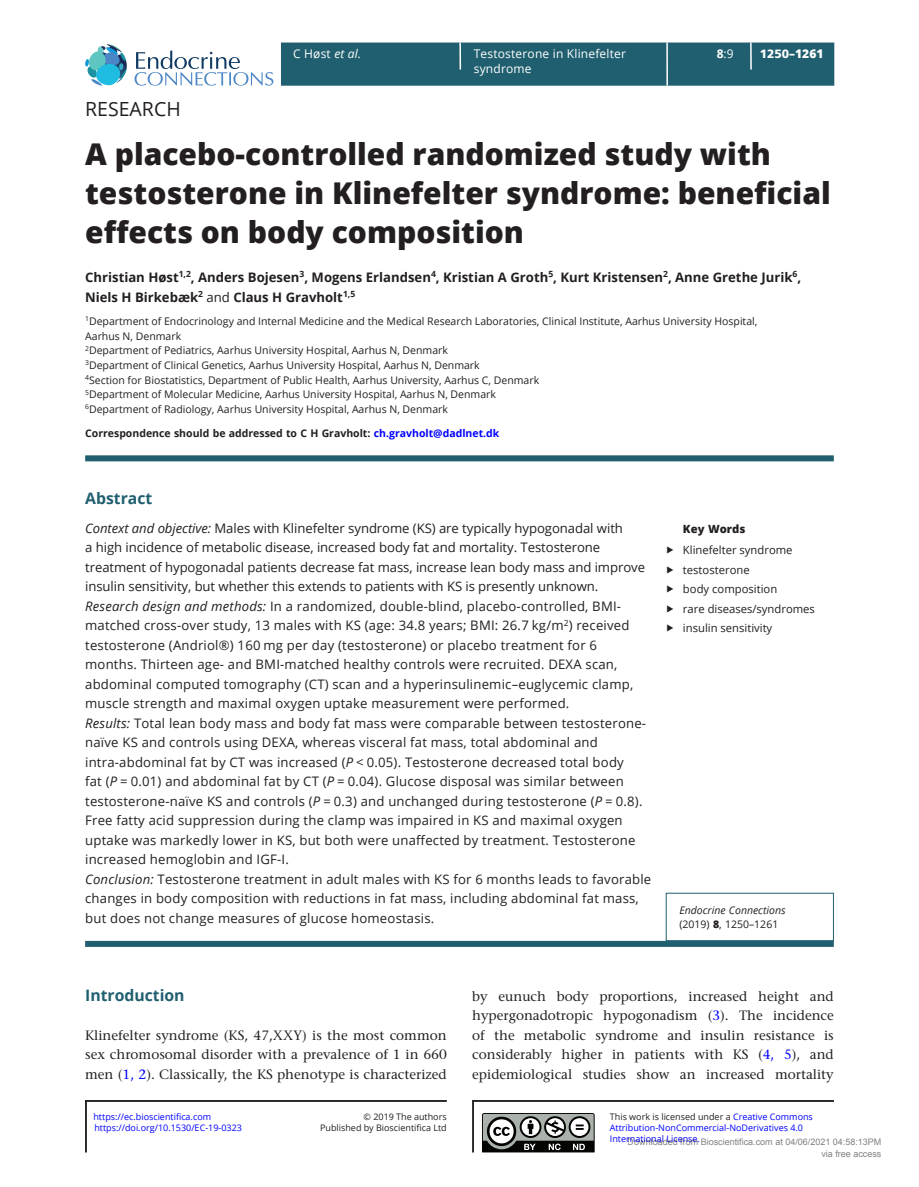
<style>
.page{position:relative;width:919px;height:1187px;background:#fff}
.page>*{position:absolute;margin:0;border:0;box-sizing:border-box;transform-origin:0 0}
.CT{font:800 30px/39px "Open Sans";color:#231f20}
.AT{font:19.5px "Open Sans";color:#231f20}
.H1_Rule_N{font:700 15.75px "Open Sans";color:#205f6f}
.ABS_H{font:700 15.75px "Open Sans";color:#205f6f}
.TXT{font:500 13.5px/19.5px "Stone Serif Std";color:#231f20;text-align:justify}
.ABS_TXT{font:13.2px/19.5px "Open Sans";letter-spacing:.015em;color:#231f20}
.ABS_TXT-2{font:13.2px/19.5px "Open Sans";letter-spacing:-.005em;color:#231f20}
.ABS_TXT_L{font:13.2px/19.5px "Open Sans";letter-spacing:.015em;color:#231f20}
.AU{font:700 13.2px/19.5px "Open Sans";color:#231f20}
.t1{font:12px "Open Sans";letter-spacing:.015em;color:#fff}
.t2{font:800 12px "Open Sans";color:#fff}
.t3{font:11.25px "Open Sans";color:#231f20}
.Keywords_Head{font:800 11.25px "Open Sans";color:#231f20}
.Address{font:10.5px/14.7px "Open Sans";color:#231f20}
.Corres{font:700 10.5px "Open Sans";color:#231f20}
.Corres-2{font:italic 10.5px "Open Sans";color:#231f20}
.Corres-3{font:10.5px "Open Sans";color:#231f20}
.t4{font:9px/11.2px "Open Sans";color:#00f}
.t5{font:9px/12px "Arial";color:rgb(0 0 0/.5);text-align:right}
.t6{font:9px/11.6px "Open Sans";color:#231f20;text-align:right}
.s1{font-style:italic}
.s2{font-weight:700}
.s3{font-family:"Frutiger LT Std";font-weight:900}
.s4{font-weight:400}
.s5{color:#00f}
.s6{font-weight:800}
.s7{color:#231f20}
</style>
<div class="page">
<div style="left:281px;top:43px;width:553px;height:43px;background:#205f6f;border:2px solid #205f6f"></div>
<svg style="left:750px;top:43px;width:1px;height:27px"></svg>
<hr style="left:666px;top:43px;width:2px;height:43px;background:#fff">
<hr style="left:459px;top:43px;width:2px;height:27px;background:#fff">
<svg style="left:134px;top:51px;width:139px;height:35px"></svg>
<svg style="left:85px;top:44px;width:42px;height:42px"></svg>
<div style="left:85px;top:455px;width:748px;height:6px;background:#205f6f"></div>
<div style="left:85px;top:940px;width:748px;height:6px;background:#205f6f"></div>
<div style="left:665px;top:892px;width:168px;height:48px;border:1px solid #205f6f"></div>
<svg style="left:482px;top:1113px;width:113px;height:40px"></svg>
<hr style="left:85px;top:1100px;width:361px;height:1px;background:#231f20">
<hr style="left:85px;top:1100px;width:2px;height:52px;background:#231f20">
<hr style="left:472px;top:1100px;width:361px;height:1px;background:#231f20">
<hr style="left:472px;top:1100px;width:2px;height:52px;background:#231f20">
<p class="t1" style="left:293px;top:46px;width:69px">C Høst <span class="s1">et al.</span></p>
<p class="t1" style="left:474px;top:46px;width:154px">Testosterone in Klinefelter</p>
<p class="t1" style="left:716px;top:46px;width:18px"><span class="s2">8</span>:9</p>
<p class="t2" style="left:759px;top:45px;width:65px"><span class="s3">1250</span>–1261</p>
<p class="t1" style="left:474px;top:61px;width:59px">syndrome</p>
<p class="AT" style="left:85px;top:96px;width:97px">RESEARCH</p>
<p class="CT" style="left:85px;top:133px;width:747px">A placebo-controlled randomized study with testosterone in Klinefelter syndrome: beneficial effects on body composition</p>
<p class="AU" style="left:85px;top:267px;width:717px">Christian Høst<sup>1,2</sup>, Anders Bojesen<sup>3</sup>, Mogens Erlandsen<sup>4</sup>, Kristian A Groth<sup>5</sup>, Kurt Kristensen<sup>2</sup>, Anne Grethe Jurik<sup>6</sup>,<br>Niels H Birkebæk<sup>2</sup> <span class="s4">and</span> Claus H Gravholt<sup>1,5</sup></p>
<p class="Address" style="left:85px;top:314px;width:673px"><sup>1</sup>Department of Endocrinology and Internal Medicine and the Medical Research Laboratories, Clinical Institute, Aarhus University Hospital,<br>Aarhus N, Denmark</p>
<p class="Address" style="left:85px;top:343px;width:364px"><sup>2</sup>Department of Pediatrics, Aarhus University Hospital, Aarhus N, Denmark</p>
<p class="Address" style="left:85px;top:357px;width:396px"><sup>3</sup>Department of Clinical Genetics, Aarhus University Hospital, Aarhus N, Denmark</p>
<p class="Address" style="left:85px;top:372px;width:455px"><sup>4</sup>Section for Biostatistics, Department of Public Health, Aarhus University, Aarhus C, Denmark</p>
<p class="Address" style="left:85px;top:387px;width:412px"><sup>5</sup>Department of Molecular Medicine, Aarhus University Hospital, Aarhus N, Denmark</p>
<p class="Address" style="left:85px;top:401px;width:364px"><sup>6</sup>Department of Radiology, Aarhus University Hospital, Aarhus N, Denmark</p>
<p class="Corres" style="left:85px;top:425px;width:416px">Correspondence should be addressed to C H Gravholt: <span class="s5">ch.gravholt@dadlnet.dk</span></p>
<p class="ABS_H" style="left:85px;top:487px;width:69px">Abstract</p>
<p class="ABS_TXT-2" style="left:85px;top:517px;width:561px"><span class="s1">Context and objective:</span> Males with Klinefelter syndrome (KS) are typically hypogonadal with<br>a high incidence of metabolic disease, increased body fat and mortality. Testosterone treatment of hypogonadal patients decrease fat mass, increase lean body mass and improve insulin sensitivity, but whether this extends to patients with KS is presently unknown.</p>
<p class="ABS_TXT" style="left:85px;top:595px;width:549px"><span class="s1">Research design and methods:</span> In a randomized, double-blind, placebo-controlled, BMI&shy;matched cross-over study, 13 males with KS (age: 34.8 years; BMI: 26.7 kg/m<sup>2</sup>) received testosterone (Andriol®) 160 mg per day (testosterone) or placebo treatment for 6 months. Thirteen age- and BMI-matched healthy controls were recruited. DEXA scan, abdominal computed tomography (CT) scan and a hyperinsulinemic–euglycemic clamp, muscle strength and maximal oxygen uptake measurement were performed.</p>
<p class="ABS_TXT" style="left:85px;top:712px;width:562px"><span class="s1">Results:</span> Total lean body mass and body fat mass were comparable between testosterone&shy;naïve KS and controls using DEXA, whereas visceral fat mass, total abdominal and intra-abdominal fat by CT was increased (<span class="s1">P</span> &lt; 0.05). Testosterone decreased total body<br>fat (<span class="s1">P</span> = 0.01) and abdominal fat by CT (<span class="s1">P</span> = 0.04). Glucose disposal was similar between testosterone-naïve KS and controls (<span class="s1">P</span> = 0.3) and unchanged during testosterone (<span class="s1">P</span> = 0.8).<br>Free fatty acid suppression during the clamp was impaired in KS and maximal oxygen uptake was markedly lower in KS, but both were unaffected by treatment. Testosterone increased hemoglobin and IGF-I.</p>
<p class="ABS_TXT_L" style="left:85px;top:868px;width:567px"><span class="s1">Conclusion:</span> Testosterone treatment in adult males with KS for 6 months leads to favorable changes in body composition with reductions in fat mass, including abdominal fat mass, but does not change measures of glucose homeostasis.</p>
<p class="Keywords_Head" style="left:683px;top:520px;width:64px">Key Words</p>
<p class="t3" style="left:683px;top:542px;width:111px">Klinefelter syndrome</p>
<p class="t3" style="left:683px;top:561px;width:68px">testosterone</p>
<p class="t3" style="left:683px;top:581px;width:96px">body composition</p>
<p class="t3" style="left:683px;top:600px;width:133px">rare diseases/syndromes</p>
<p class="t3" style="left:683px;top:620px;width:91px">insulin sensitivity</p>
<p class="Corres-2" style="left:679px;top:902px;width:108px">Endocrine Connections</p>
<p class="Corres-3" style="left:679px;top:917px;width:100px">(2019) <span class="s6">8</span>, 1250–1261</p>
<p class="H1_Rule_N" style="left:85px;top:984px;width:101px">Introduction</p>
<p class="TXT" style="left:85px;top:1025px;width:363px">Klinefelter syndrome (KS, 47,XXY) is the most common sex chromosomal disorder with a prevalence of 1 in 660 men (<span class="s5">1, 2</span>). Classically, the KS phenotype is characterized</p>
<p class="t4" style="left:93px;top:1110px;width:119px">https://ec.bioscientifica.com</p>
<p class="t6" style="left:320px;top:1110px;width:128px">© 2019 The authors<br>Published by Bioscientifica Ltd</p>
<p class="t4" style="left:94px;top:1122px;width:149px">https://doi.org/10.1530/EC-19-0323</p>
<p class="TXT" style="left:472px;top:986px;width:363px">by eunuch body proportions, increased height and hypergonadotropic hypogonadism (<span class="s5">3</span>). The incidence of the metabolic syndrome and insulin resistance is considerably higher in patients with KS (<span class="s5">4, 5</span>), and epidemiological studies show an increased mortality</p>
<p class="t4" style="left:610px;top:1110px;width:204px"><span class="s7">This work is licensed under a</span> Creative Commons<br>Attribution-NonCommercial-NoDerivatives 4.0<br>International License.</p>
<p class="t5" style="left:627px;top:1135px;width:255px">Downloaded from Bioscientifica.com at 04/06/2021 04:58:13PM via free access</p>
</div>
